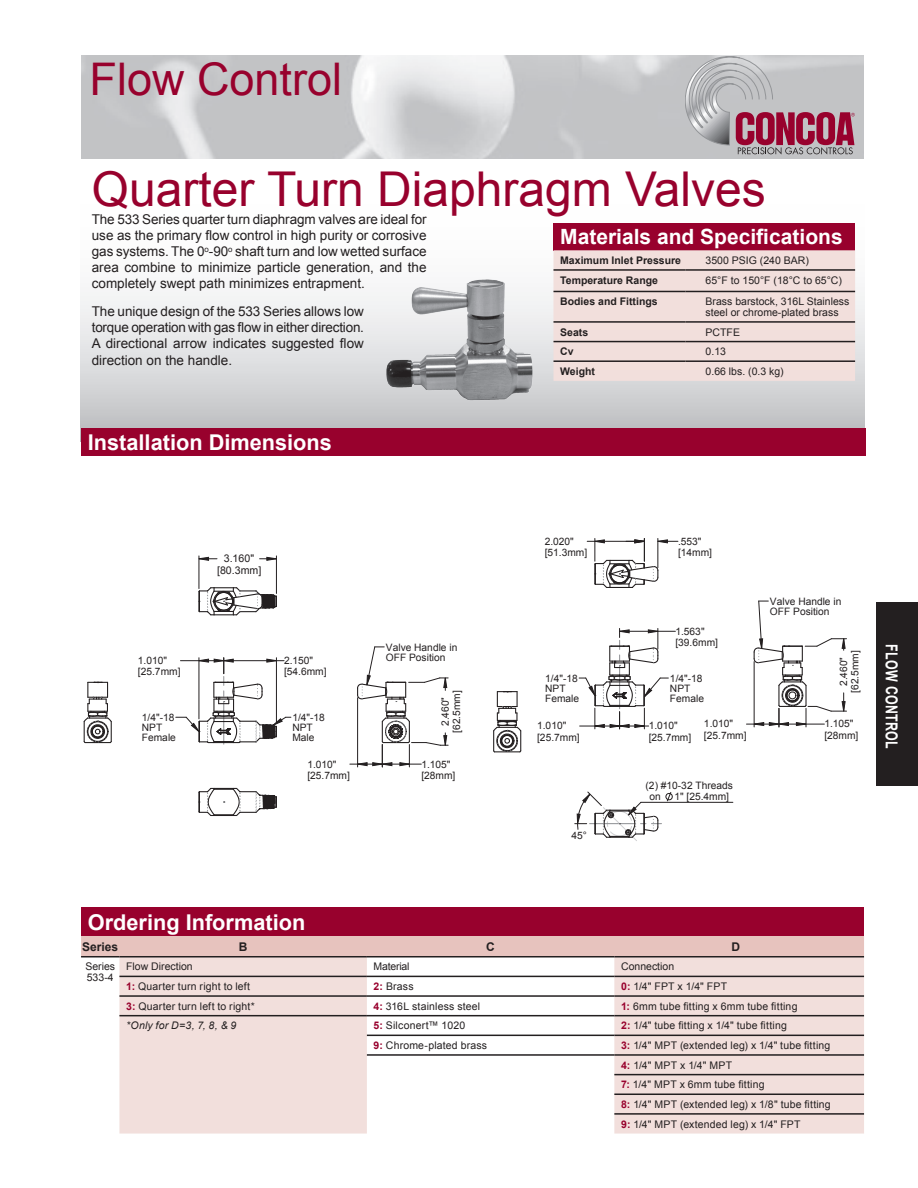
<style>
.page{position:relative;width:918px;height:1188px;background:#fff}
.page>*{position:absolute;margin:0;border:0;box-sizing:border-box;transform-origin:0 0}
.t1{font:48px "Arial";color:#98012d}
.t2{font:45px "Arial";color:#98012d}
.t3{font:700 21.75px "Arial";color:#fff}
.t4{font:700 21px "Arial";color:#fff}
.t5{font:700 16.5px "Arial";letter-spacing:.025em;color:#fff;scale:.75 1}
.t6{font:13.5px/16.2px "Arial";color:#231f20;text-align:justify}
.t7{font:700 12px "Arial";color:#231f20}
.t8{font:10.65px/11.4px "Arial";color:#231f20;text-align:center}
.t9{font:10.5px "Arial";letter-spacing:.015em;color:#231f20}
.t10{font:700 10.5px "Arial";color:#231f20}
.t11{font:italic 10.5px "Arial";letter-spacing:.015em;color:#231f20}
.t12{font:10.5px "Arial";letter-spacing:-.02em;color:#231f20}
.t13{font:10.2px/11.4px "Arial";color:#231f20}
.s1{font-weight:700;color:#98012d}
</style>
<div class="page">
<img style="left:81px;top:55px;width:783px;height:104px">
<svg style="left:685px;top:56px;width:170px;height:99px;background:#b7a0a9"></svg>
<div style="left:877px;top:602px;width:41px;height:184px;background:#231f20"></div>
<div style="left:81px;top:160px;width:783px;height:282px;background:linear-gradient(to bottom,#fff,#caccce)"></div>
<div style="left:554px;top:223px;width:301px;height:27px;background:#98012d"></div>
<div style="left:554px;top:250px;width:301px;height:131px;background:#f2dfdc"></div>
<hr style="left:554px;top:291px;width:131px;height:1px;background:#231f20">
<hr style="left:685px;top:291px;width:170px;height:1px;background:#231f20">
<hr style="left:554px;top:321px;width:131px;height:2px;background:#231f20">
<hr style="left:685px;top:321px;width:170px;height:2px;background:#231f20">
<hr style="left:554px;top:341px;width:131px;height:1px;background:#231f20">
<hr style="left:685px;top:341px;width:170px;height:1px;background:#231f20">
<hr style="left:554px;top:360px;width:131px;height:2px;background:#231f20">
<hr style="left:685px;top:360px;width:170px;height:2px;background:#231f20">
<hr style="left:554px;top:269px;width:131px;height:2px;background:#231f20">
<hr style="left:685px;top:269px;width:170px;height:2px;background:#231f20">
<img style="left:372px;top:265px;width:198px;height:147px">
<div style="left:81px;top:936px;width:783px;height:20px;background:#e7c3be"></div>
<svg style="left:119px;top:957px;width:745px;height:177px;fill:#f2dfdc"></svg>
<hr style="left:81px;top:956px;width:38px;height:1px;background:#231f20">
<hr style="left:119px;top:956px;width:248px;height:1px;background:#231f20">
<hr style="left:367px;top:956px;width:247px;height:1px;background:#231f20">
<hr style="left:614px;top:956px;width:250px;height:1px;background:#231f20">
<hr style="left:119px;top:976px;width:248px;height:1px;background:#231f20">
<hr style="left:367px;top:976px;width:247px;height:1px;background:#231f20">
<hr style="left:614px;top:976px;width:250px;height:1px;background:#231f20">
<hr style="left:119px;top:995px;width:248px;height:2px;background:#231f20">
<hr style="left:367px;top:995px;width:247px;height:2px;background:#231f20">
<hr style="left:614px;top:995px;width:250px;height:2px;background:#231f20">
<hr style="left:119px;top:1015px;width:248px;height:1px;background:#231f20">
<hr style="left:367px;top:1015px;width:247px;height:1px;background:#231f20">
<hr style="left:614px;top:1015px;width:250px;height:1px;background:#231f20">
<hr style="left:367px;top:1035px;width:247px;height:1px;background:#231f20">
<hr style="left:614px;top:1035px;width:250px;height:1px;background:#231f20">
<hr style="left:367px;top:1054px;width:247px;height:2px;background:#231f20">
<hr style="left:614px;top:1054px;width:250px;height:2px;background:#231f20">
<hr style="left:614px;top:1074px;width:250px;height:1px;background:#231f20">
<hr style="left:614px;top:1094px;width:250px;height:1px;background:#231f20">
<hr style="left:614px;top:1113px;width:250px;height:2px;background:#231f20">
<div style="left:81px;top:908px;width:783px;height:28px;background:#98012d"></div>
<div style="left:81px;top:428px;width:784px;height:28px;background:#98012d"></div>
<hr style="left:276px;top:556px;width:1px;height:37px;background:#231f20">
<hr style="left:199px;top:556px;width:1px;height:33px;background:#231f20">
<svg style="left:260px;top:556px;width:17px;height:5px"></svg>
<svg style="left:198px;top:556px;width:19px;height:5px"></svg>
<svg style="left:176px;top:658px;width:115px;height:87px"></svg>
<svg style="left:350px;top:646px;width:98px;height:121px"></svg>
<svg style="left:198px;top:586px;width:79px;height:30px"></svg>
<svg style="left:198px;top:787px;width:79px;height:29px"></svg>
<svg style="left:83px;top:682px;width:29px;height:62px"></svg>
<hr style="left:641px;top:802px;width:92px;height:1px;background:#231f20">
<svg style="left:579px;top:628px;width:96px;height:101px"></svg>
<svg style="left:575px;top:791px;width:98px;height:50px"></svg>
<svg style="left:746px;top:600px;width:101px;height:127px"></svg>
<svg style="left:493px;top:691px;width:29px;height:62px"></svg>
<svg style="left:587px;top:538px;width:91px;height:50px"></svg>
<h2 class="t2" style="left:90px;top:50px;width:254px">Flow Control</h2>
<p class="t1" style="left:92px;top:157px;width:676px">Quarter Turn Diaphragm Valves</p>
<p class="t6" style="left:92px;top:211px;width:336px">The 533 Series quarter turn diaphragm valves are ideal for use as the primary flow control in high purity or corrosive gas systems. The 0<sup>o</sup>-90<sup>o</sup> shaft turn and low wetted surface area combine to minimize particle generation, and the completely swept path minimizes entrapment.</p>
<p class="t4" style="left:560px;top:223px;width:284px">Materials and Specifications</p>
<p class="t10" style="left:560px;top:253px;width:122px">Maximum Inlet Pressure</p>
<p class="t9" style="left:706px;top:253px;width:105px">3500 PSIG (240 BAR)</p>
<p class="t10" style="left:560px;top:273px;width:99px">Temperature Range</p>
<p class="t9" style="left:706px;top:273px;width:138px">65°F to 150°F (18°C to 65°C)</p>
<p class="t10" style="left:560px;top:294px;width:99px">Bodies and Fittings</p>
<p class="t9" style="left:706px;top:295px;width:145px">Brass barstock, 316L Stainless</p>
<p class="t9" style="left:706px;top:305px;width:135px">steel or chrome-plated brass</p>
<p class="t10" style="left:560px;top:325px;width:30px">Seats</p>
<p class="t9" style="left:706px;top:325px;width:36px">PCTFE</p>
<p class="t10" style="left:560px;top:345px;width:15px">Cv</p>
<p class="t9" style="left:706px;top:345px;width:22px">0.13</p>
<p class="t10" style="left:560px;top:364px;width:36px">Weight</p>
<p class="t9" style="left:706px;top:364px;width:80px">0.66 lbs. (0.3 kg)</p>
<p class="t6" style="left:92px;top:303px;width:274px">The unique design of the 533 Series allows low torque operation with gas flow in either direction.<br>A directional arrow indicates suggested flow direction on the handle.</p>
<p class="t3" style="left:88px;top:428px;width:246px">Installation Dimensions</p>
<p class="t8" style="left:217px;top:553px;width:46px">3.160" [80.3mm]</p>
<p class="t13" style="left:138px;top:655px;width:44px">1.010" [25.7mm]</p>
<p class="t13" style="left:284px;top:655px;width:44px">2.150" [54.6mm]</p>
<p class="t13" style="left:142px;top:712px;width:36px;line-height:10.2px">1/4"-18<br>NPT<br>Female</p>
<p class="t13" style="left:292px;top:712px;width:34px;line-height:10.2px">1/4"-18<br>NPT<br>Male</p>
<p class="t13" style="left:307px;top:758px;width:44px">1.010" [25.7mm]</p>
<p class="t13" style="left:386px;top:642px;width:73px;line-height:10.2px">Valve Handle in<br>OFF Position</p>
<p class="t13" style="left:440px;top:733px;width:44px;text-align:center;rotate:-90deg">2.460" [62.5mm]</p>
<p class="t13" style="left:421px;top:758px;width:36px">1.105" [28mm]</p>
<p class="t13" style="left:545px;top:536px;width:44px">2.020" [51.3mm]</p>
<p class="t13" style="left:678px;top:536px;width:36px">.553" [14mm]</p>
<p class="t13" style="left:675px;top:626px;width:44px">1.563" [39.6mm]</p>
<p class="t13" style="left:545px;top:673px;width:36px;line-height:10.2px">1/4"-18<br>NPT<br>Female</p>
<p class="t13" style="left:670px;top:673px;width:36px;line-height:10.2px">1/4"-18<br>NPT<br>Female</p>
<p class="t13" style="left:537px;top:720px;width:44px">1.010" [25.7mm]</p>
<p class="t13" style="left:649px;top:720px;width:44px">1.010" [25.7mm]</p>
<p class="t13" style="left:704px;top:718px;width:44px">1.010" [25.7mm]</p>
<p class="t13" style="left:572px;top:830px;width:17px">45°</p>
<p class="t13" style="left:649px;top:779px;width:85px;text-indent:-4px">(2) #10-32 Threads on</p>
<p class="t13" style="left:674px;top:791px;width:56px">1" [25.4mm]</p>
<p class="t13" style="left:770px;top:596px;width:73px;line-height:10.2px">Valve Handle in<br>OFF Position</p>
<p class="t13" style="left:838px;top:693px;width:44px;text-align:center;rotate:-90deg">2.460" [62.5mm]</p>
<p class="t13" style="left:824px;top:718px;width:36px">1.105" [28mm]</p>
<h3 class="t5" style="left:903px;top:644px;width:141px;rotate:90deg">FLOW CONTROL</h3>
<p class="t3" style="left:88px;top:908px;width:219px">Ordering Information</p>
<p class="t7" style="left:82px;top:939px;width:38px">Series</p>
<p class="t7" style="left:239px;top:939px;width:10px">B</p>
<p class="t7" style="left:486px;top:939px;width:10px">C</p>
<p class="t7" style="left:732px;top:939px;width:10px">D</p>
<p class="t9" style="left:85px;top:960px;width:31px">Series</p>
<p class="t9" style="left:87px;top:971px;width:28px">533-4</p>
<p class="t9" style="left:126px;top:960px;width:68px">Flow Direction</p>
<p class="t12" style="left:374px;top:960px;width:37px">Material</p>
<p class="t9" style="left:621px;top:960px;width:55px">Connection</p>
<p class="t9" style="left:126px;top:979px;width:125px"><span class="s1">1:</span> Quarter turn right to left</p>
<p class="t9" style="left:374px;top:979px;width:41px"><span class="s1">2:</span> Brass</p>
<p class="t9" style="left:621px;top:979px;width:108px"><span class="s1">0:</span> 1/4" FPT x 1/4" FPT</p>
<p class="t9" style="left:126px;top:999px;width:130px"><span class="s1">3:</span> Quarter turn left to right*</p>
<p class="t9" style="left:374px;top:999px;width:108px"><span class="s1">4:</span> 316L stainless steel</p>
<p class="t9" style="left:621px;top:999px;width:178px"><span class="s1">1:</span> 6mm tube fitting x 6mm tube fitting</p>
<p class="t11" style="left:126px;top:1019px;width:112px">*Only for D=3, 7, 8, &amp; 9</p>
<p class="t9" style="left:374px;top:1019px;width:93px"><span class="s1">5:</span> Silconert™ 1020</p>
<p class="t9" style="left:621px;top:1019px;width:167px"><span class="s1">2:</span> 1/4" tube fitting x 1/4" tube fitting</p>
<p class="t9" style="left:374px;top:1038px;width:115px"><span class="s1">9:</span> Chrome-plated brass</p>
<p class="t9" style="left:621px;top:1038px;width:211px"><span class="s1">3:</span> 1/4" MPT (extended leg) x 1/4" tube fitting</p>
<p class="t9" style="left:621px;top:1058px;width:113px"><span class="s1">4:</span> 1/4" MPT x 1/4" MPT</p>
<p class="t9" style="left:621px;top:1078px;width:145px"><span class="s1">7:</span> 1/4" MPT x 6mm tube fitting</p>
<p class="t9" style="left:621px;top:1097px;width:211px"><span class="s1">8:</span> 1/4" MPT (extended leg) x 1/8" tube fitting</p>
<p class="t9" style="left:621px;top:1117px;width:181px"><span class="s1">9:</span> 1/4" MPT (extended leg) x 1/4" FPT</p>
</div>
